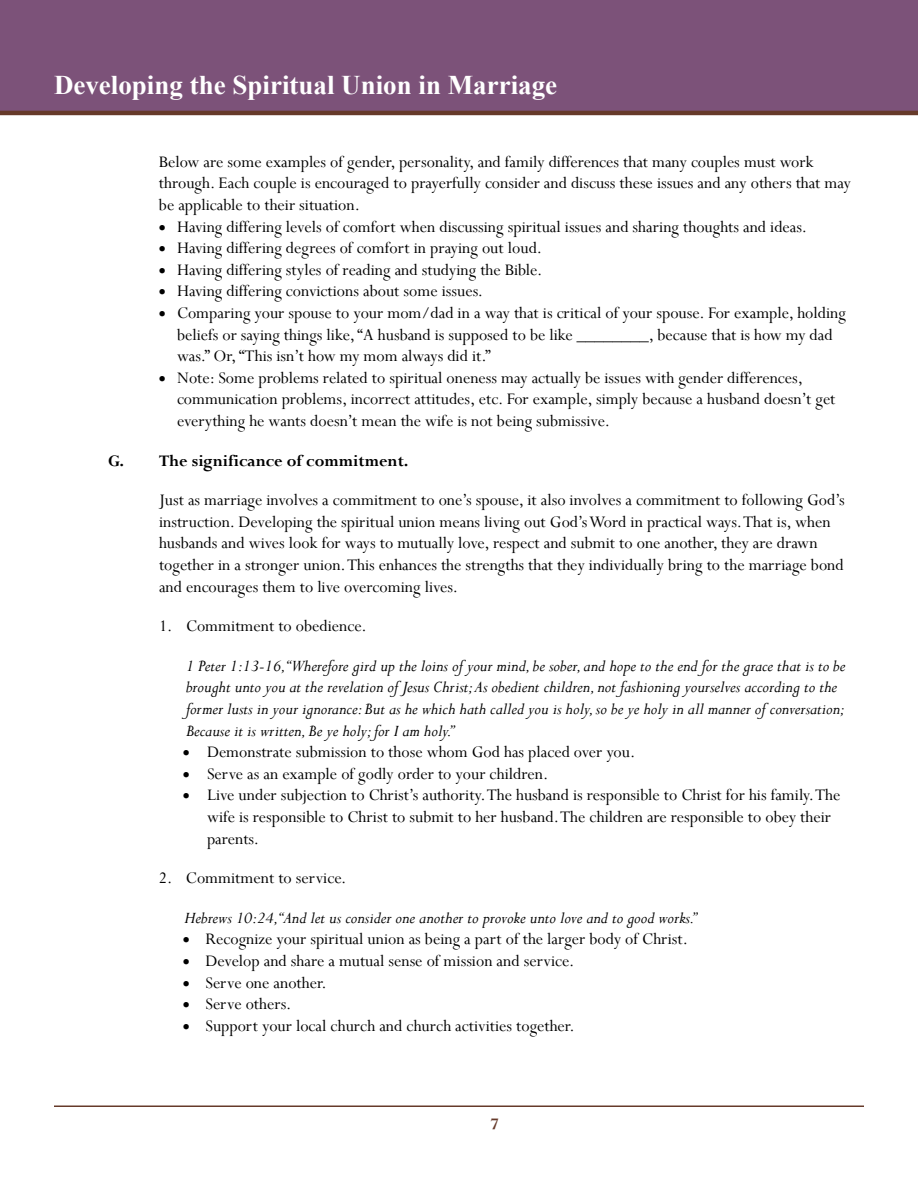
<style>
.page{position:relative;width:918px;height:1188px;background:#fff}
.page>*{position:absolute;margin:0;border:0;box-sizing:border-box;transform-origin:0 0}
.t1{font:700 27px "Times New Roman";color:#fff}
.t2{font:18px/21.6px "Perpetua";color:#000}
.t3{font:italic 18px/21.6px "Perpetua";color:#000}
.t4{font:700 18px "Perpetua";color:#000}
.t5{font:700 18px "Perpetua";color:#663a2a}
</style>
<div class="page">
<div style="left:0;top:0;width:918px;height:113px;background:#7c5279"></div>
<hr style="left:54px;top:1106px;width:810px;height:1px;background:#663a2a">
<hr style="left:0;top:111px;width:918px;height:4px;background:#663a2a">
<h1 class="t1" style="left:54px;top:66px;width:505px">Developing the Spiritual Union in Marriage</h1>
<p class="t2" style="left:159px;top:151px;width:693px">Below are some examples of gender, personality, and family differences that many couples must work through. Each couple is encouraged to prayerfully consider and discuss these issues and any others that may be applicable to their situation.</p>
<p class="t2" style="left:159px;top:215px;width:650px">• Having differing levels of comfort when discussing spiritual issues and sharing thoughts and ideas.</p>
<p class="t2" style="left:159px;top:237px;width:385px">• Having differing degrees of comfort in praying out loud.</p>
<p class="t2" style="left:159px;top:258px;width:385px">• Having differing styles of reading and studying the Bible.</p>
<p class="t2" style="left:159px;top:280px;width:326px">• Having differing convictions about some issues.</p>
<p class="t2" style="left:177px;top:302px;width:670px;text-indent:-18px">• Comparing your spouse to your mom/dad in a way that is critical of your spouse. For example, holding beliefs or saying things like, “A husband is supposed to be like ________, because that is how my dad was.” Or, “This isn’t how my mom always did it.”</p>
<p class="t2" style="left:177px;top:366px;width:660px;text-indent:-18px">• Note: Some problems related to spiritual oneness may actually be issues with gender differences, communication problems, incorrect attitudes, etc. For example, simply because a husband doesn’t get everything he wants doesn’t mean the wife is not being submissive.</p>
<p class="t4" style="left:108px;top:449px;width:302px">G. The significance of commitment.</p>
<p class="t2" style="left:159px;top:489px;width:687px">Just as marriage involves a commitment to one’s spouse, it also involves a commitment to following God’s instruction. Developing the spiritual union means living out God’s Word in practical ways. That is, when husbands and wives look for ways to mutually love, respect and submit to one another, they are drawn together in a stronger union. This enhances the strengths that they individually bring to the marriage bond and encourages them to live overcoming lives.</p>
<p class="t2" style="left:159px;top:615px;width:209px">1. Commitment to obedience.</p>
<p class="t3" style="left:186px;top:654px;width:661px">1 Peter 1:13-16,“Wherefore gird up the loins of your mind, be sober, and hope to the end for the grace that is to be brought unto you at the revelation of Jesus Christ; As obedient children, not fashioning yourselves according to the former lusts in your ignorance: But as he which hath called you is holy, so be ye holy in all manner of conversation; Because it is written, Be ye holy; for I am holy.”</p>
<p class="t2" style="left:183px;top:741px;width:454px">• Demonstrate submission to those whom God has placed over you.</p>
<p class="t2" style="left:183px;top:762px;width:367px">• Serve as an example of godly order to your children.</p>
<p class="t2" style="left:207px;top:784px;width:635px;text-indent:-24px">• Live under subjection to Christ’s authority. The husband is responsible to Christ for his family. The wife is responsible to Christ to submit to her husband. The children are responsible to obey their parents.</p>
<p class="t2" style="left:159px;top:867px;width:189px">2. Commitment to service.</p>
<p class="t3" style="left:184px;top:906px;width:513px">Hebrews 10:24,“And let us consider one another to provoke unto love and to good works.”</p>
<p class="t2" style="left:183px;top:928px;width:507px">• Recognize your spiritual union as being a part of the larger body of Christ.</p>
<p class="t2" style="left:183px;top:950px;width:393px">• Develop and share a mutual sense of mission and service.</p>
<p class="t2" style="left:183px;top:971px;width:145px">• Serve one another.</p>
<p class="t2" style="left:183px;top:993px;width:110px">• Serve others.</p>
<p class="t2" style="left:183px;top:1014px;width:393px">• Support your local church and church activities together.</p>
<p class="t5" style="left:491px;top:1112px;width:10px">7</p>
</div>
